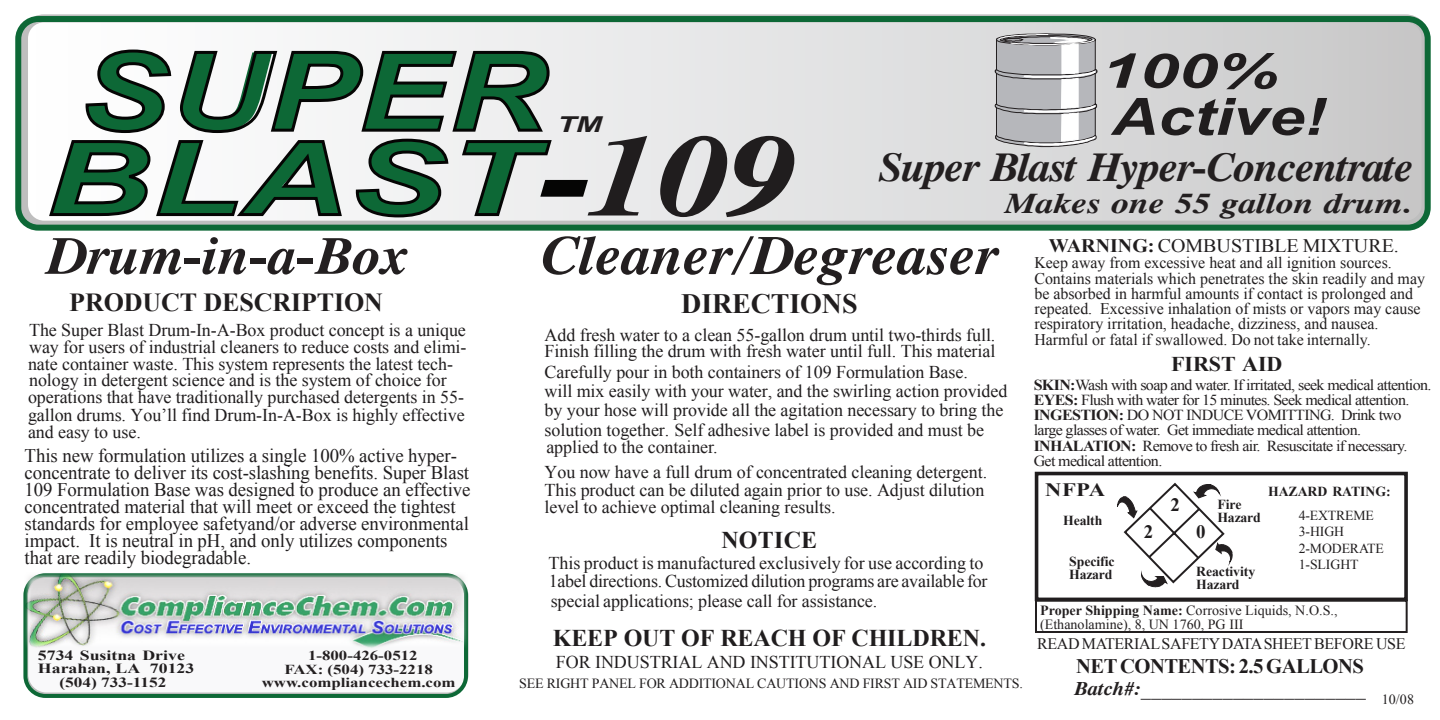
<style>
.page{position:relative;width:1440px;height:720px;background:#fff}
.page>*{position:absolute;margin:0;border:0;box-sizing:border-box;transform-origin:0 0}
.t1{font:italic 700 114px "CG Times";color:#201d1e;scale:1.24 1}
.t2{font:italic 700 108.6px "Arial";letter-spacing:.005em;color:#0d6836;scale:1.24 1}
.t3{font:italic 700 102px "Arial";letter-spacing:.005em;color:#0d6836;scale:1.43 1}
.t4{font:italic 700 54px "CG Times";color:#231f20;scale:1.09 1}
.t5{font:italic 700 52px "CG Times";color:#231f20;scale:1.09 1}
.t6{font:italic 700 51.4px "Arial";color:#201d1e;scale:1.25 1}
.t7{font:italic 700 47.8px "Arial";color:#201d1e;scale:1.43 1}
.t8{font:italic 700 40px "CG Times";letter-spacing:-.025em;color:#231f20;scale:1.09 1}
.t9{font:italic 700 28px "CG Times";color:#231f20;scale:1.27 1}
.t10{font:700 28px "Times New Roman";letter-spacing:-.005em;color:#201d1e}
.t11{font:700 26px "Times New Roman";letter-spacing:-.005em;color:#201d1e}
.t12{font:700 24px "Times New Roman";letter-spacing:-.005em;color:#201d1e}
.t13{font:italic 700 21.8px "Arial";color:#201d1e;scale:1.43 1}
.t14{font:700 21px "Times New Roman";color:#201d1e;scale:1.05 1}
.t15{font:700 20.6px "Times New Roman";letter-spacing:-.025em;color:#201d1e}
.t16{font:19.2px/17px "Times New Roman";letter-spacing:-.005em;color:#201d1e}
.t17{font:italic 700 19px "CG Times";color:#231f20;scale:1.09 1}
.t18{font:19px "Times New Roman";color:#201d1e;scale:1.05 1}
.t19{font:700 19px "Times New Roman";color:#201d1e;scale:1.2 1}
.t20{font:700 19px "Times New Roman";color:#201d1e}
.t21{font:18px/17.4px "Times New Roman";letter-spacing:-.005em;color:#201d1e}
.t22{font:18px "Times New Roman";letter-spacing:-.005em;color:#231f20}
.t23{font:16.2px/15.2px "Times New Roman";color:#201d1e}
.t24{font:16px "Times New Roman";letter-spacing:-.02em;color:#201d1e}
.t25{font:15.2px/15.2px "Times New Roman";letter-spacing:-.04em;color:#231f20;scale:1.05 1}
.t26{font:14px/14px "Times New Roman";color:#231f20}
.t27{font:14px "Times New Roman";letter-spacing:-.015em;color:#201d1e}
.t28{font:700 14px/13.4px "Times New Roman";color:#201d1e;scale:1.27 1}
.t29{font:700 14px "Times New Roman";color:#231f20;scale:1.23 1}
.t30{font:700 13.8px/12.8px "Times New Roman";letter-spacing:-.005em;color:#201d1e}
.t31{font:13.8px/16.6px "Times New Roman";letter-spacing:-.01em;color:#201d1e}
.t32{font:700 13.6px "Times New Roman";color:#231f20;scale:1.23 1}
.s1{color:#050504}
.s2{font-weight:700}
</style>
<div class="page">
<div style="left:24px;top:18px;width:1402px;height:207px;background:linear-gradient(to right,#fff,#cacacb);border-radius:20px"></div>
<div style="left:20px;top:14px;width:1410px;height:215px;border:8px solid #050504;border-radius:20px"></div>
<svg style="left:47px;top:48px;width:543px;height:171px"></svg>
<svg style="left:995px;top:34px;width:102px;height:113px"></svg>
<div style="left:15px;top:16px;width:1416px;height:215px;border:6px solid #0d6836;border-radius:20px"></div>
<svg style="left:1117px;top:482px;width:115px;height:105px"></svg>
<div style="left:1035px;top:472px;width:373px;height:129px;border:4px solid #201d1e"></div>
<div style="left:1035px;top:600px;width:373px;height:33px;border:2px solid #231f20"></div>
<div style="left:26px;top:576px;width:441px;height:118px;background:#f9f9fa;border-radius:20px"></div>
<div style="left:23px;top:573px;width:445px;height:125px;border:4px solid #0d6836;border-radius:20px"></div>
<img style="left:24px;top:573px;width:444px;height:77px">
<h2 class="t2" style="left:79px;top:22px;width:378px">SUPER</h2>
<p class="t13" style="left:557px;top:110px;width:33px">TM</p>
<h3 class="t3" style="left:45px;top:113px;width:379px">BLAST<span class="s1">-</span></h3>
<h1 class="t1" style="left:585px;top:108px;width:170px">109</h1>
<h3 class="t7" style="left:1101px;top:40px;width:125px">100%</h3>
<h3 class="t6" style="left:1111px;top:83px;width:173px">Active!</h3>
<h3 class="t8" style="left:878px;top:143px;width:493px">Super Blast Hyper-Concentrate</h3>
<h3 class="t9" style="left:1004px;top:187px;width:324px">Makes one 55 gallon drum.</h3>
<h3 class="t5" style="left:45px;top:225px;width:334px">Drum-in-a-Box</h3>
<h3 class="t11" style="left:69px;top:284px;width:315px">PRODUCT DESCRIPTION</h3>
<p class="t21" style="left:28px;top:321px;width:440px;text-align:justify">The Super Blast Drum-In-A-Box product concept is a unique way for users of industrial cleaners to reduce costs and elimi&shy;nate container waste. This system represents the latest tech-</p>
<p class="t21" style="left:28px;top:371px;width:438px">nology in detergent science and is the system of choice for operations that have traditionally purchased detergents in 55- gallon drums. You’ll find Drum-In-A-Box is highly effective and easy to use.</p>
<p class="t16" style="left:25px;top:446px;width:447px">This new formulation utilizes a single 100% active hyper&shy;concentrate to deliver its cost-slashing benefits. Super Blast 109 Formulation Base was designed to produce an effective concentrated material that will meet or exceed the tightest standards for employee safetyand/or adverse environmental impact. It is neutral in pH, and only utilizes components that are readily biodegradable.</p>
<p class="t28" style="left:38px;top:648px;width:125px">5734 Susitna Drive<br>Harahan, LA 70123</p>
<p class="t29" style="left:60px;top:672px;width:88px">(504) 733-1152</p>
<p class="t32" style="left:308px;top:646px;width:91px">1-800-426-0512</p>
<p class="t32" style="left:284px;top:660px;width:122px">FAX: (504) 733-2218</p>
<p class="t32" style="left:262px;top:673px;width:159px">www.compliancechem.com</p>
<h3 class="t4" style="left:539px;top:223px;width:421px">Cleaner/Degreaser</h3>
<h3 class="t10" style="left:681px;top:285px;width:178px">DIRECTIONS</h3>
<p class="t21" style="left:545px;top:316px;width:452px;line-height:37.4px">Add fresh water to a clean 55-gallon drum until two-thirds full.<br>Carefully pour in both containers of 109 Formulation Base.</p>
<p class="t21" style="left:545px;top:331px;width:464px;line-height:39.4px">Finish filling the drum with fresh water until full. This material will mix easily with your water, and the swirling action provided</p>
<p class="t21" style="left:545px;top:400px;width:460px;line-height:19.4px">by your hose will provide all the agitation necessary to bring the solution together. Self adhesive label is provided and must be</p>
<p class="t21" style="left:545px;top:463px;width:444px">You now have a full drum of concentrated cleaning detergent.<br>This product can be diluted again prior to use. Adjust dilution level to achieve optimal cleaning results.</p>
<p class="t22" style="left:546px;top:435px;width:173px">applied to the container.</p>
<h3 class="t12" style="left:721px;top:524px;width:97px">NOTICE</h3>
<p class="t21" style="left:549px;top:553px;width:441px;line-height:19px">This product is manufactured exclusively for use according to<br>1abel directions. Customized dilution programs are available for special applications; please call for assistance.</p>
<h3 class="t12" style="left:553px;top:621px;width:435px">KEEP OUT OF REACH OF CHILDREN.</h3>
<p class="t21" style="left:556px;top:653px;width:428px">FOR INDUSTRIAL AND INSTITUTIONAL USE ONLY.</p>
<p class="t27" style="left:519px;top:674px;width:505px">SEE RIGHT PANEL FOR ADDITIONAL CAUTIONS AND FIRST AID STATEMENTS.</p>
<p class="t18" style="left:1049px;top:233px;width:335px"><span class="s2">WARNING:</span> COMBUSTIBLE MIXTURE.</p>
<p class="t23" style="left:1034px;top:255px;width:392px">Keep away from excessive heat and all ignition sources.<br>Contains materials which penetrates the skin readily and may be absorbed in harmful amounts if contact is prolonged and repeated. Excessive inhalation of mists or vapors may cause respiratory irritation, headache, dizziness, and nausea.<br>Harmful or fatal if swallowed. Do not take internally.</p>
<p class="t14" style="left:1171px;top:349px;width:108px">FIRST AID</p>
<p class="t25" style="left:1034px;top:377px;width:380px"><span class="s2">SKIN:</span>Wash with soap and water. If irritated, seek medical attention.<br><span class="s2">EYES:</span> Flush with water for 15 minutes. Seek medical attention.<br><span class="s2">INGESTION:</span> DO NOT INDUCE VOMITTING. Drink two large glasses of water. Get immediate medical attention.<br><span class="s2">INHALATION:</span> Remove to fresh air. Resuscitate if necessary.<br>Get medical attention.</p>
<p class="t19" style="left:1045px;top:476px;width:52px">NFPA</p>
<p class="t30" style="left:1268px;top:485px;width:124px">HAZARD RATING:</p>
<p class="t20" style="left:1170px;top:492px;width:11px">2</p>
<p class="t30" style="left:1217px;top:498px;width:45px">Fire<br>Hazard</p>
<p class="t31" style="left:1299px;top:506px;width:87px">4-EXTREME<br>3-HIGH<br>2-MODERATE<br>1-SLIGHT</p>
<p class="t30" style="left:1063px;top:514px;width:41px">Health</p>
<p class="t30" style="left:1069px;top:555px;width:47px">Specific<br>Hazard</p>
<p class="t30" style="left:1196px;top:565px;width:61px">Reactivity<br>Hazard</p>
<p class="t20" style="left:1144px;top:518px;width:11px">2</p>
<p class="t20" style="left:1196px;top:518px;width:11px">0</p>
<p class="t26" style="left:1040px;top:603px;width:299px"><span class="s2">Proper Shipping Name:</span> Corrosive Liquids, N.O.S., (Ethanolamine), 8, UN 1760, PG III</p>
<p class="t24" style="left:1037px;top:633px;width:370px">READ MATERIALSAFETYDATASHEET BEFORE USE</p>
<p class="t15" style="left:1076px;top:652px;width:289px">NET CONTENTS: 2.5 GALLONS</p>
<p class="t17" style="left:1074px;top:677px;width:270px">Batch#:______________________</p>
<p class="t27" style="left:1382px;top:690px;width:34px">10/08</p>
</div>
